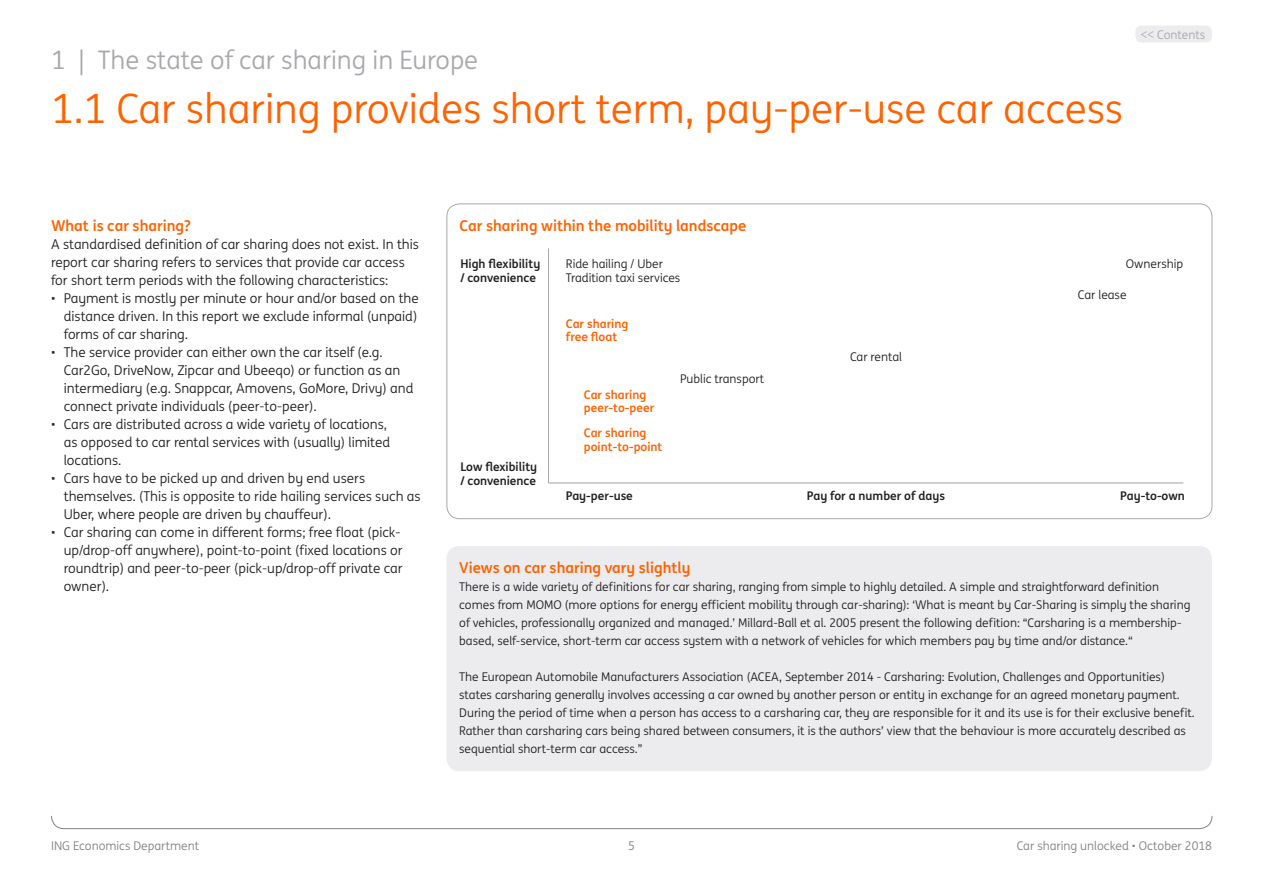
<style>
.page{position:relative;width:1263px;height:893px;background:#fff}
.page>*{position:absolute;margin:0;border:0;box-sizing:border-box;transform-origin:0 0}
.t1{font:40.5px "ING Me";color:#ff6200}
.t2{font:25.5px "ING Me";color:#a8a9ad}
.t3{font:700 15px "ING Me";color:#ff6200}
.t4{font:13.5px/18px "ING Me";color:#231f20}
.t5{font:12px/18px "ING Me";color:#231f20}
.t6{font:700 12px/14.4px "ING Me";color:#231f20}
.t7{font:700 12px/13.5px "ING Me";color:#ff6200}
.t8{font:12px "ING Me";color:#808285}
.t9{font:12px "ING Me";color:#a8a9ad}
</style>
<div class="page">
<svg style="left:51px;top:815px;width:1162px;height:14px"></svg>
<div style="left:446px;top:546px;width:766px;height:225px;background:#ececee;border-radius:13px"></div>
<hr style="left:548px;top:248px;width:1px;height:235px;background:#a8a9ad">
<hr style="left:548px;top:482px;width:635px;height:1px;background:#a8a9ad">
<div style="left:1135px;top:26px;width:77px;height:17px;background:#ececee;border-radius:6px"></div>
<h2 class="t2" style="left:51px;top:42px;width:429px">1 | The state of car sharing in Europe</h2>
<h1 class="t1" style="left:51px;top:79px;width:1073px">1.1 Car sharing provides short term, pay-per-use car access</h1>
<p class="t9" style="left:1141px;top:26px;width:66px">&lt;&lt; Contents</p>
<p class="t3" style="left:51px;top:214px;width:141px">What is car sharing?</p>
<p class="t4" style="left:51px;top:235px;width:369px">A standardised definition of car sharing does not exist. In this report car sharing refers to services that provide car access for short term periods with the following characteristics:</p>
<p class="t4" style="left:64px;top:289px;width:356px;text-align:justify;text-indent:-13px">• Payment is mostly per minute or hour and/or based on the distance driven. In this report we exclude informal (unpaid) forms of car sharing.</p>
<p class="t4" style="left:64px;top:343px;width:351px;text-indent:-13px">• The service provider can either own the car itself (e.g.<br>Car2Go, DriveNow, Zipcar and Ubeeqo) or function as an intermediary (e.g. Snappcar, Amovens, GoMore, Drivy) and connect private individuals (peer-to-peer).</p>
<p class="t4" style="left:64px;top:415px;width:328px;text-indent:-13px">• Cars are distributed across a wide variety of locations, as opposed to car rental services with (usually) limited locations.</p>
<p class="t4" style="left:64px;top:469px;width:358px;text-indent:-13px">• Cars have to be picked up and driven by end users themselves. (This is opposite to ride hailing services such as<br>Uber, where people are driven by chauffeur).</p>
<p class="t4" style="left:64px;top:523px;width:340px;text-indent:-13px">• Car sharing can come in different forms; free float (pick&shy;up/drop-off anywhere), point-to-point (fixed locations or roundtrip) and peer-to-peer (pick-up/drop-off private car owner).</p>
<p class="t3" style="left:460px;top:214px;width:288px">Car sharing within the mobility landscape</p>
<p class="t6" style="left:460px;top:256px;width:81px">High flexibility / convenience</p>
<p class="t5" style="left:566px;top:256px;width:116px;line-height:14.4px">Ride hailing / Uber<br>Tradition taxi services</p>
<p class="t7" style="left:566px;top:316px;width:64px">Car sharing free float</p>
<p class="t5" style="left:680px;top:369px;width:86px">Public transport</p>
<p class="t5" style="left:850px;top:348px;width:53px">Car rental</p>
<p class="t5" style="left:1126px;top:254px;width:59px">Ownership</p>
<p class="t5" style="left:1078px;top:285px;width:50px">Car lease</p>
<p class="t6" style="left:460px;top:459px;width:78px">Low flexibility / convenience</p>
<p class="t7" style="left:584px;top:387px;width:72px">Car sharing peer-to-peer</p>
<p class="t7" style="left:584px;top:425px;width:80px">Car sharing point-to-point</p>
<p class="t6" style="left:566px;top:488px;width:69px">Pay-per-use</p>
<p class="t6" style="left:807px;top:488px;width:140px">Pay for a number of days</p>
<p class="t6" style="left:1120px;top:488px;width:66px">Pay-to-own</p>
<p class="t3" style="left:459px;top:556px;width:233px">Views on car sharing vary slightly</p>
<p class="t5" style="left:459px;top:577px;width:733px">There is a wide variety of definitions for car sharing, ranging from simple to highly detailed. A simple and straightforward definition comes from MOMO (more options for energy efficient mobility through car-sharing): ‘What is meant by Car-Sharing is simply the sharing of vehicles, professionally organized and managed.’ Millard-Ball et al. 2005 present the following defition: “Carsharing is a membership&shy;based, self-service, short-term car access system with a network of vehicles for which members pay by time and/or distance.“</p>
<p class="t5" style="left:459px;top:667px;width:737px">The European Automobile Manufacturers Association (ACEA, September 2014 - Carsharing: Evolution, Challenges and Opportunities) states carsharing generally involves accessing a car owned by another person or entity in exchange for an agreed monetary payment.<br>During the period of time when a person has access to a carsharing car, they are responsible for it and its use is for their exclusive benefit.<br>Rather than carsharing cars being shared between consumers, it is the authors’ view that the behaviour is more accurately described as sequential short-term car access.”</p>
<p class="t6" style="left:460px;top:724px;width:81px">High flexibility / convenience</p>
<p class="t5" style="left:569px;top:725px;width:116px;line-height:14.4px">Ride hailing / Uber<br>Tradition taxi services</p>
<p class="t5" style="left:844px;top:723px;width:59px">Ownership</p>
<p class="t8" style="left:51px;top:837px;width:150px">ING Economics Department</p>
<p class="t8" style="left:628px;top:837px;width:8px">5</p>
<p class="t8" style="left:1017px;top:837px;width:197px">Car sharing unlocked • October 2018</p>
</div>
